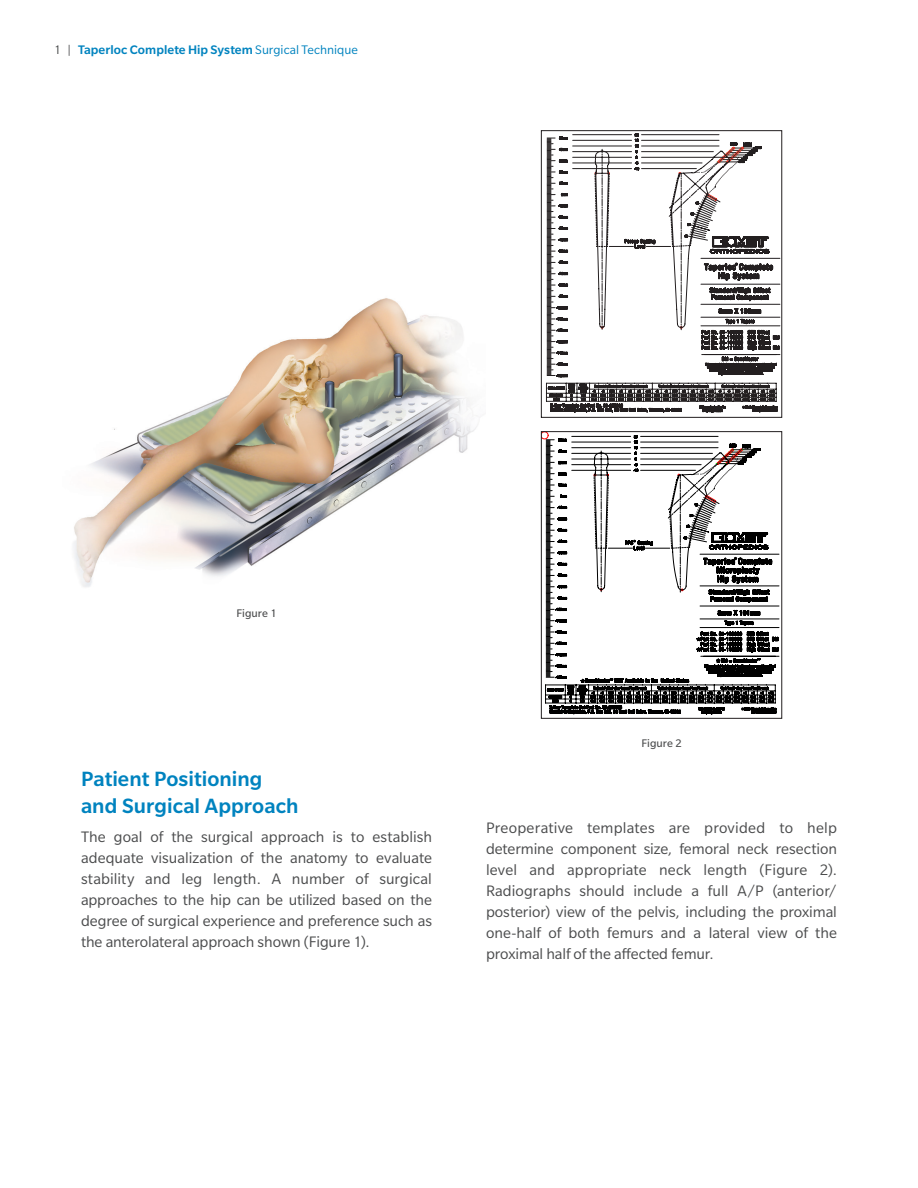
<style>
.page{position:relative;width:918px;height:1188px;background:#fff}
.page>*{position:absolute;margin:0;border:0;box-sizing:border-box;transform-origin:0 0}
.t1{font:500 22.5px/27px "Slate Pro";letter-spacing:.005em;color:#0083bf}
.t2{font:16.5px/21px "Slate Pro";letter-spacing:-.005em;color:#4b4c4d;text-align:justify}
.t3{font:500 13.5px "Slate Pro";letter-spacing:.005em;color:#0083bf}
.t4{font:12px "Slate Pro";letter-spacing:.005em;color:#4b4c4d}
.s1{font-weight:400;color:#4b4c4d}
.s2{font-weight:400}
</style>
<div class="page">
<img style="left:73px;top:298px;width:404px;height:289px">
<svg style="left:546px;top:133px;width:234px;height:280px"></svg>
<div style="left:541px;top:130px;width:241px;height:288px;border:1px solid #231f20"></div>
<svg style="left:543px;top:433px;width:237px;height:282px"></svg>
<div style="left:541px;top:431px;width:241px;height:288px;border:1px solid #231f20"></div>
<p class="t3" style="left:54px;top:42px;width:305px"><span class="s1">1 |</span> Taperloc Complete Hip System <span class="s2">Surgical Technique</span></p>
<p class="t4" style="left:236px;top:607px;width:42px">Figure 1</p>
<p class="t4" style="left:641px;top:737px;width:42px">Figure 2</p>
<p class="t1" style="left:81px;top:765px;width:219px">Patient Positioning and Surgical Approach</p>
<p class="t2" style="left:81px;top:826px;width:353px">The goal of the surgical approach is to establish adequate visualization of the anatomy to evaluate stability and leg length. A number of surgical approaches to the hip can be utilized based on the degree of surgical experience and preference such as the anterolateral approach shown (Figure 1).</p>
<p class="t2" style="left:486px;top:817px;width:353px">Preoperative templates are provided to help determine component size, femoral neck resection level and appropriate neck length (Figure 2).<br>Radiographs should include a full A/P (anterior/ posterior) view of the pelvis, including the proximal one-half of both femurs and a lateral view of the proximal half of the affected femur.</p>
</div>
